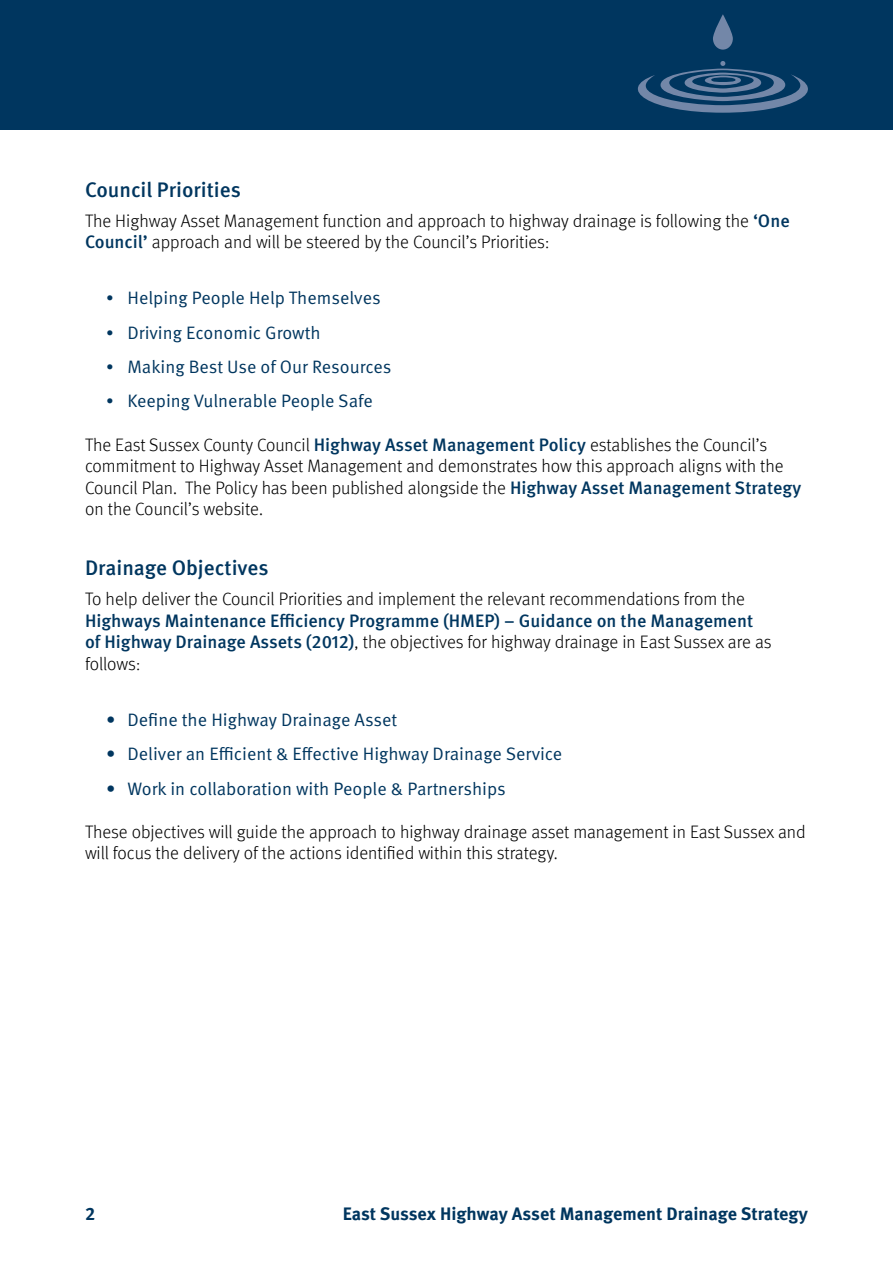
<style>
.page{position:relative;width:893px;height:1263px;background:#fff}
.page>*{position:absolute;margin:0;border:0;box-sizing:border-box;transform-origin:0 0}
.t1{font:500 21px "Meta Pro";color:#00365f}
.t2{font:18px/21.6px "Meta Light LF";color:#000}
.t3{font:18px "Meta Pro";color:#00365f}
.t4{font:500 18px "Meta Pro";color:#00365f}
.t5{font:700 18px "Meta Pro";color:#00365f}
.s1{font-family:"Meta Pro";font-weight:500;color:#00365f}
.s2{font-family:"Meta Light LF"}
</style>
<div class="page">
<div style="left:0;top:0;width:893px;height:130px;background:#00365f"></div>
<svg style="left:713px;top:14px;width:20px;height:36px"></svg>
<svg style="left:637px;top:61px;width:171px;height:52px"></svg>
<p class="t1" style="left:85px;top:176px;width:157px">Council Priorities</p>
<p class="t2" style="left:85px;top:209px;width:706px">The Highway Asset Management function and approach to highway drainage is following the <span class="s1">‘One<br>Council’</span> approach and will be steered by the Council’s Priorities:</p>
<p class="t3" style="left:106px;top:287px;width:276px"><span class="s2">•</span> Helping People Help Themselves</p>
<p class="t3" style="left:106px;top:322px;width:216px"><span class="s2">•</span> Driving Economic Growth</p>
<p class="t3" style="left:106px;top:356px;width:287px"><span class="s2">•</span> Making Best Use of Our Resources</p>
<p class="t3" style="left:106px;top:390px;width:268px"><span class="s2">•</span> Keeping Vulnerable People Safe</p>
<p class="t2" style="left:85px;top:433px;width:718px">The East Sussex County Council <span class="s1">Highway Asset Management Policy</span> establishes the Council’s commitment to Highway Asset Management and demonstrates how this approach aligns with the Council Plan. The Policy has been published alongside the <span class="s1">Highway Asset Management Strategy </span>on the Council’s website.</p>
<p class="t1" style="left:85px;top:555px;width:185px">Drainage Objectives</p>
<p class="t2" style="left:85px;top:588px;width:661px">To help deliver the Council Priorities and implement the relevant recommendations from the</p>
<p class="t4" style="left:85px;top:609px;width:670px">Highways Maintenance Efficiency Programme (HMEP) – Guidance on the Management</p>
<p class="t2" style="left:85px;top:631px;width:688px"><span class="s1">of Highway Drainage Assets (2012)</span>, the objectives for highway drainage in East Sussex are as follows:</p>
<p class="t3" style="left:106px;top:709px;width:293px">• Define the Highway Drainage Asset</p>
<p class="t3" style="left:106px;top:743px;width:458px">• Deliver an Efficient &amp; Effective Highway Drainage Service</p>
<p class="t3" style="left:106px;top:777px;width:401px">• Work in collaboration with People &amp; Partnerships</p>
<p class="t2" style="left:85px;top:820px;width:722px">These objectives will guide the approach to highway drainage asset management in East Sussex and will focus the delivery of the actions identified within this strategy.</p>
<p class="t5" style="left:85px;top:1202px;width:12px">2</p>
<p class="t5" style="left:343px;top:1202px;width:467px">East Sussex Highway Asset Management Drainage Strategy</p>
</div>
